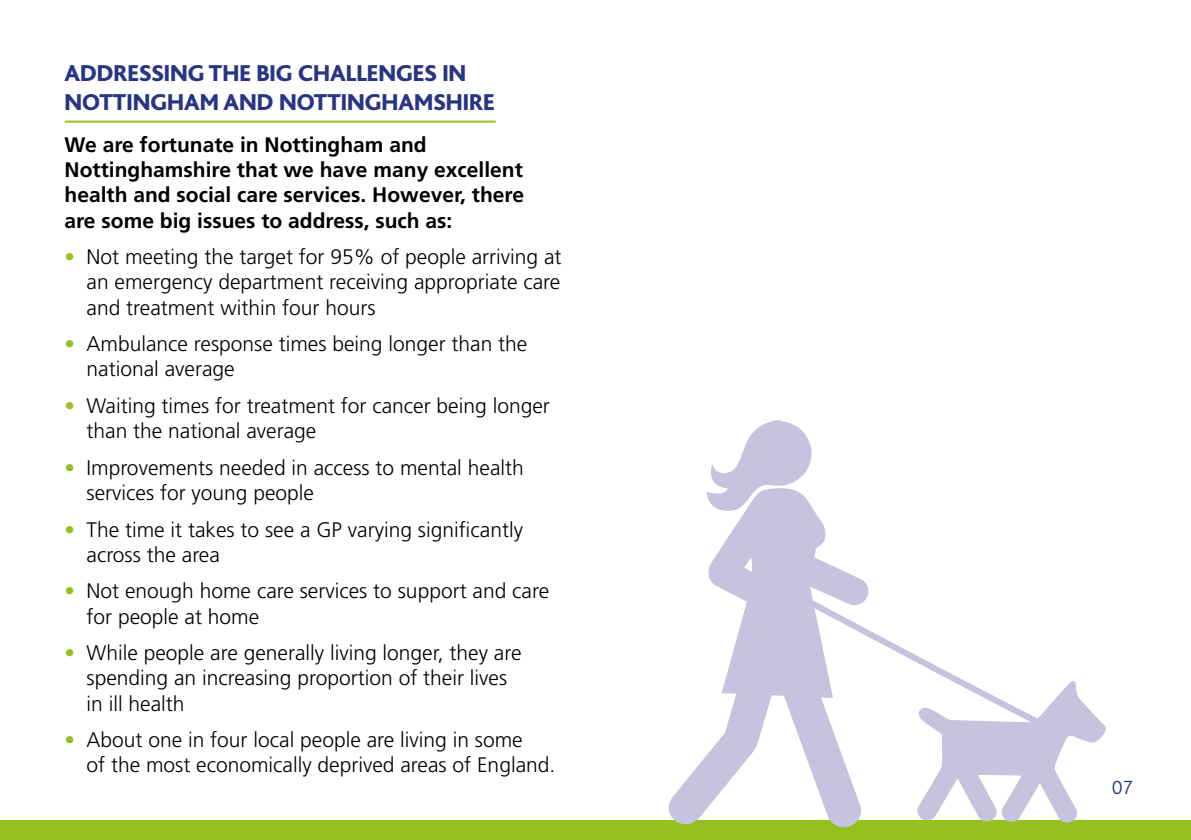
<style>
.page{position:relative;width:1191px;height:840px;background:#fff}
.page>*{position:absolute;margin:0;border:0;box-sizing:border-box;transform-origin:0 0}
.t1{font:800 24px/28.8px "Bliss";color:#283583}
.t2{font:300 21px/25.2px "Frutiger";color:#000}
.t3{font:700 21px/25.2px "Frutiger";color:#000}
.t4{font:300 20px "Bliss";color:#283583}
.s1{color:#95c11f}
</style>
<div class="page">
<hr style="left:65px;top:120px;width:430px;height:2px;background:#95c11f">
<div style="left:0;top:819px;width:1191px;height:20px;background:#95c11f"></div>
<svg style="left:870px;top:631px;width:237px;height:192px"></svg>
<svg style="left:666px;top:509px;width:204px;height:317px"></svg>
<svg style="left:704px;top:420px;width:109px;height:91px"></svg>
<p class="t1" style="left:64px;top:59px;width:432px">ADDRESSING THE BIG CHALLENGES IN<br>NOTTINGHAM AND NOTTINGHAMSHIRE</p>
<p class="t3" style="left:64px;top:132px;width:461px">We are fortunate in Nottingham and Nottinghamshire that we have many excellent health and social care services. However, there are some big issues to address, such as:</p>
<p class="t2" style="left:86px;top:244px;width:476px;text-align:justify;text-indent:-22px"><span class="s1">•</span> Not meeting the target for 95% of people arriving at an emergency department receiving appropriate care and treatment within four hours</p>
<p class="t2" style="left:86px;top:331px;width:442px;text-indent:-22px"><span class="s1">•</span> Ambulance response times being longer than the national average</p>
<p class="t2" style="left:86px;top:393px;width:465px;text-indent:-22px"><span class="s1">•</span> Waiting times for treatment for cancer being longer than the national average</p>
<p class="t2" style="left:86px;top:454px;width:439px;text-indent:-22px"><span class="s1">•</span> Improvements needed in access to mental health services for young people</p>
<p class="t2" style="left:86px;top:516px;width:438px;text-indent:-22px"><span class="s1">•</span> The time it takes to see a GP varying significantly across the area</p>
<p class="t2" style="left:86px;top:578px;width:464px;text-indent:-22px"><span class="s1">•</span> Not enough home care services to support and care for people at home</p>
<p class="t2" style="left:86px;top:640px;width:436px;text-indent:-22px"><span class="s1">•</span> While people are generally living longer, they are spending an increasing proportion of their lives in ill health</p>
<p class="t2" style="left:86px;top:727px;width:470px;text-indent:-22px"><span class="s1">•</span> About one in four local people are living in some<br>of the most economically deprived areas of England.</p>
<p class="t4" style="left:1112px;top:776px;width:22px">07</p>
</div>
